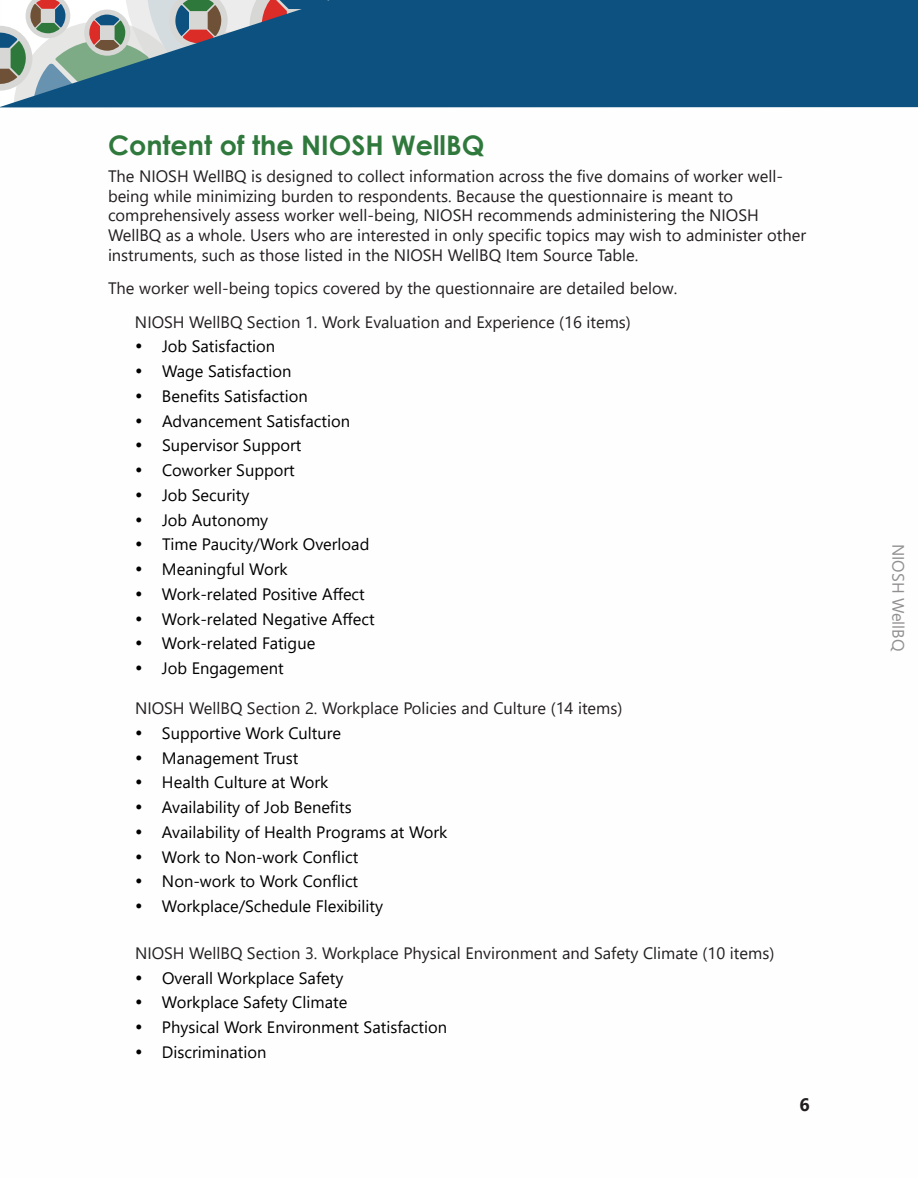
<style>
.page{position:relative;width:918px;height:1188px;background:#fff}
.page>*{position:absolute;margin:0;border:0;box-sizing:border-box;transform-origin:0 0}
.t1{font:700 27px "Century Gothic";color:#2f793c}
.t2{font:700 18px "Segoe UI";color:#231f20}
.t3{font:16.5px "Segoe UI";color:#000}
.Body{font:16.5px/19.8px "Segoe UI";color:#231f20}
.bullet_list_body{font:16.5px "Segoe UI";color:#231f20}
</style>
<div class="page">
<svg style="left:0;top:107px;width:567px;height:1px"></svg>
<svg style="left:0;top:0;width:918px;height:107px;background:#2b6489"></svg>
<h1 class="t1" style="left:108px;top:125px;width:378px">Content of the NIOSH WellBQ</h1>
<p class="Body" style="left:108px;top:165px;width:676px">The NIOSH WellBQ is designed to collect information across the five domains of worker well&shy;being while minimizing burden to respondents. Because the questionnaire is meant to</p>
<p class="Body" style="left:108px;top:204px;width:700px">comprehensively assess worker well-being, NIOSH recommends administering the NIOSH<br>WellBQ as a whole. Users who are interested in only specific topics may wish to administer other instruments, such as those listed in the NIOSH WellBQ Item Source Table.</p>
<p class="Body" style="left:108px;top:277px;width:571px">The worker well-being topics covered by the questionnaire are detailed below.</p>
<p class="bullet_list_body" style="left:135px;top:306px;width:497px">NIOSH WellBQ Section 1. Work Evaluation and Experience (16 items)</p>
<p class="t3" style="left:162px;top:331px;width:115px">Job Satisfaction</p>
<p class="t3" style="left:162px;top:356px;width:131px">Wage Satisfaction</p>
<p class="t3" style="left:162px;top:380px;width:147px">Benefits Satisfaction</p>
<p class="t3" style="left:162px;top:405px;width:190px">Advancement Satisfaction</p>
<p class="t3" style="left:162px;top:430px;width:141px">Supervisor Support</p>
<p class="t3" style="left:162px;top:455px;width:134px">Coworker Support</p>
<p class="t3" style="left:162px;top:479px;width:89px">Job Security</p>
<p class="t3" style="left:162px;top:504px;width:108px">Job Autonomy</p>
<p class="t3" style="left:162px;top:529px;width:209px">Time Paucity/Work Overload</p>
<p class="t3" style="left:162px;top:554px;width:127px">Meaningful Work</p>
<p class="t3" style="left:162px;top:578px;width:204px">Work-related Positive Affect</p>
<p class="t3" style="left:162px;top:603px;width:214px">Work-related Negative Affect</p>
<p class="t3" style="left:162px;top:628px;width:155px">Work-related Fatigue</p>
<p class="t3" style="left:162px;top:653px;width:123px">Job Engagement</p>
<p class="bullet_list_body" style="left:135px;top:693px;width:489px">NIOSH WellBQ Section 2. Workplace Policies and Culture (14 items)</p>
<p class="t3" style="left:162px;top:717px;width:181px">Supportive Work Culture</p>
<p class="t3" style="left:162px;top:742px;width:138px">Management Trust</p>
<p class="t3" style="left:162px;top:767px;width:168px">Health Culture at Work</p>
<p class="t3" style="left:162px;top:792px;width:191px">Availability of Job Benefits</p>
<p class="t3" style="left:162px;top:816px;width:287px">Availability of Health Programs at Work</p>
<p class="t3" style="left:162px;top:841px;width:198px">Work to Non-work Conflict</p>
<p class="t3" style="left:162px;top:866px;width:198px">Non-work to Work Conflict</p>
<p class="t3" style="left:162px;top:891px;width:223px">Workplace/Schedule Flexibility</p>
<p class="bullet_list_body" style="left:135px;top:938px;width:641px">NIOSH WellBQ Section 3. Workplace Physical Environment and Safety Climate (10 items)</p>
<p class="t3" style="left:162px;top:962px;width:183px">Overall Workplace Safety</p>
<p class="t3" style="left:162px;top:987px;width:187px">Workplace Safety Climate</p>
<p class="t3" style="left:162px;top:1012px;width:287px">Physical Work Environment Satisfaction</p>
<p class="t3" style="left:162px;top:1037px;width:106px">Discrimination</p>
<p class="t2" style="left:800px;top:1088px;width:12px">6</p>
<p class="Body" style="left:910px;top:544px;width:109px;rotate:90deg">NIOSH WellBQ</p>
</div>
